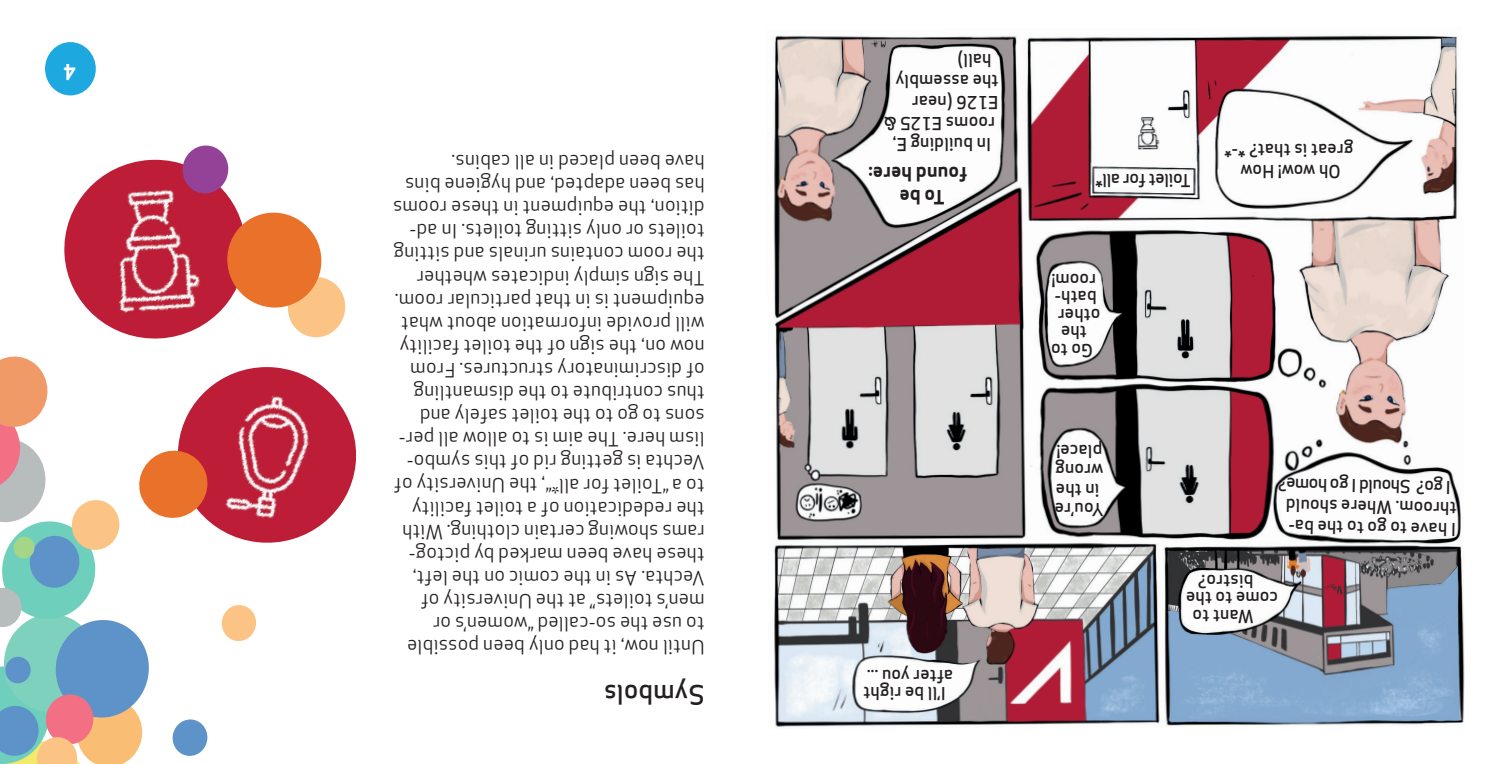
<style>
.page{position:relative;width:1499px;height:764px;background:#fff}
.page>*{position:absolute;margin:0;border:0;box-sizing:border-box;transform-origin:0 0}
.t1{font:500 26.25px "Apex Sans";color:#231f20}
.t2{font:700 21px "Apex Sans";color:#fff}
.t3{font:19.25px/23.1px "Apex Sans";color:#231f20}
.t4{font:700 19.25px/23.1px "Apex Sans";color:#231f20;text-align:center}
.t5{font:500 17.5px/17.5px "Apex Sans";color:#231f20;text-align:center}
.t6{font:500 17.5px "Apex Sans";letter-spacing:-.025em;color:#231f20}
</style>
<div class="page">
<svg style="left:221px;top:605px;width:35px;height:36px"></svg>
<img style="left:773px;top:35px;width:691px;height:692px">
<img style="left:211px;top:367px;width:145px;height:176px">
<img style="left:64px;top:160px;width:171px;height:179px">
<svg style="left:0;top:356px;width:211px;height:408px"></svg>
<svg style="left:220px;top:206px;width:126px;height:133px"></svg>
<svg style="left:179px;top:145px;width:52px;height:52px"></svg>
<div style="left:45px;top:42px;width:51px;height:53px;background:#1ea8e0;border-radius:50%"></div>
<p class="t2" style="left:76px;top:85px;width:14px;rotate:-180deg">4</p>
<p class="t3" style="left:704px;top:661px;width:313px;rotate:-180deg">Until now, it had only been possible to use the so-called “women’s or men’s toilets” at the University of Vechta. As in the comic on the left, these have been marked by pictog&shy;rams showing certain clothing. With the rededication of a toilet facility to a “Toilet for all*“, the University of Vechta is getting rid of this symbo&shy;lism here. The aim is to allow all per&shy;sons to go to the toilet safely and thus contribute to the dismantling of discriminatory structures. From now on, the sign of the toilet facility will provide information about what equipment is in that particular room.<br>The sign simply indicates whether the room contains urinals and sitting toilets or only sitting toilets. In ad&shy;dition, the equipment in these rooms has been adapted, and hygiene bins have been placed in all cabins.</p>
<h1 class="t1" style="left:704px;top:718px;width:102px;rotate:-180deg">Symbols</h1>
<p class="t5" style="left:991px;top:71px;width:36px;rotate:-180deg">hall)</p>
<p class="t5" style="left:998px;top:92px;width:105px;rotate:-180deg">the assembly</p>
<p class="t5" style="left:998px;top:113px;width:88px;rotate:-180deg">E126 (near</p>
<p class="t5" style="left:995px;top:134px;width:113px;rotate:-180deg">rooms E125 &amp;</p>
<p class="t5" style="left:991px;top:155px;width:100px;rotate:-180deg">In building E,</p>
<p class="t4" style="left:967px;top:209px;width:100px;rotate:-180deg">To be found here:</p>
<p class="t5" style="left:953px;top:705px;width:91px;rotate:-180deg">I’ll be right after you ...</p>
<p class="t6" style="left:1190px;top:196px;width:97px;rotate:-180deg">Toilet for all*</p>
<p class="t5" style="left:1353px;top:184px;width:131px;line-height:21px;rotate:-180deg">Oh wow! How great is that? *-*</p>
<p class="t5" style="left:1100px;top:361px;width:51px;rotate:-180deg">Go to the other bath&shy;room!</p>
<p class="t5" style="left:1104px;top:521px;width:51px;line-height:19.2px;text-align:justify;rotate:-180deg">You’re in the wrong place!</p>
<p class="t5" style="left:1253px;top:592px;width:57px;rotate:-180deg">bistro?</p>
<p class="t5" style="left:1450px;top:498px;width:175px;rotate:-179deg">I go? Should I go home?</p>
<p class="t5" style="left:1456px;top:520px;width:172px;rotate:-179deg">throom. Where should</p>
<p class="t5" style="left:1455px;top:540px;width:169px;rotate:-179deg">I have to go to the ba-</p>
<p class="t5" style="left:1277px;top:609px;width:93px;rotate:-180deg">come to the</p>
<p class="t5" style="left:1253px;top:627px;width:63px;rotate:-180deg">Want to</p>
</div>
